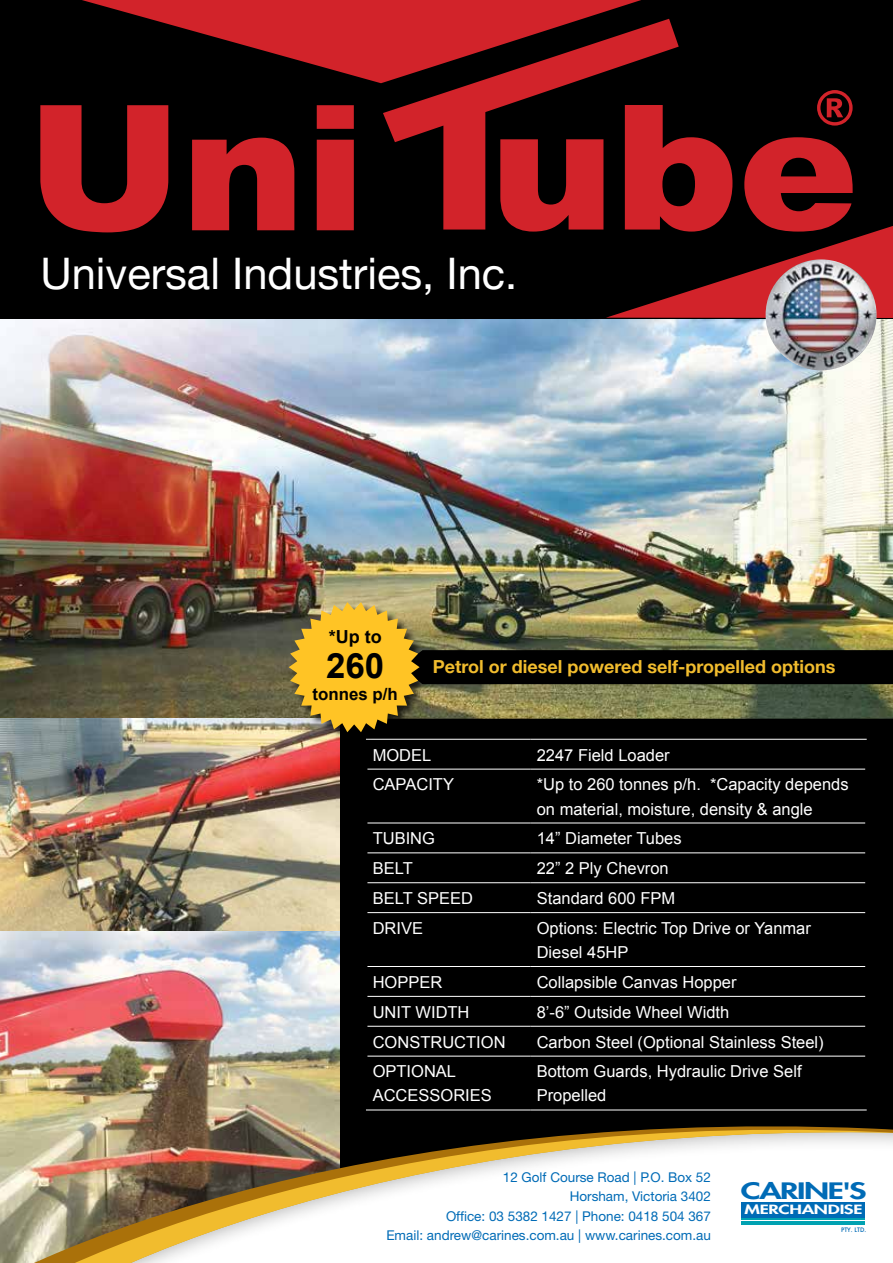
<style>
.page{position:relative;width:893px;height:1263px;background:#fff}
.page>*{position:absolute;margin:0;border:0;box-sizing:border-box;transform-origin:0 0}
.t1{font:43.5px "Helvetica Neue";color:#fff}
.t2{font:700 34.8px "Arial";color:#000}
.t3{font:800 22.05px "Futura";letter-spacing:-.045em;color:#006bb6;scale:1.5 1}
.t4{font:700 18px "Helvetica Neue";color:#f1bc2e}
.t5{font:700 18px "Arial";color:#000}
.t6{font:700 16.8px "Arial";color:#000}
.t7{font:16.5px/24px "Arial";color:#fff}
.t8{font:13.5px "Helvetica Neue";color:#006bb6}
.t9{font:800 12.45px "Futura";letter-spacing:-.01em;color:#fff;scale:1.5 1}
.t10{font:500 6px "Futura";color:#006bb6}
</style>
<div class="page">
<img style="left:0;top:318px;width:893px;height:401px">
<div style="left:339px;top:732px;width:554px;height:372px;background:#000"></div>
<img style="left:0;top:931px;width:339px;height:173px">
<svg style="left:0;top:1104px;width:893px;height:4px;background:#474230"></svg>
<svg style="left:0;top:1108px;width:893px;height:22px;background:#4c4533"></svg>
<div style="left:0;top:1130px;width:893px;height:133px;background:#000;opacity:.29"></div>
<svg style="left:366px;top:742px;width:1px;height:27px"></svg>
<svg style="left:530px;top:740px;width:1px;height:29px"></svg>
<hr style="left:865px;top:740px;width:2px;height:29px;background:#000">
<hr style="left:366px;top:769px;width:1px;height:54px;background:#000">
<hr style="left:530px;top:769px;width:1px;height:54px;background:#000">
<hr style="left:865px;top:769px;width:2px;height:54px;background:#000">
<hr style="left:366px;top:823px;width:1px;height:30px;background:#000">
<hr style="left:865px;top:823px;width:2px;height:30px;background:#000">
<hr style="left:366px;top:853px;width:1px;height:30px;background:#000">
<hr style="left:865px;top:853px;width:2px;height:30px;background:#000">
<hr style="left:366px;top:883px;width:1px;height:30px;background:#000">
<svg style="left:530px;top:824px;width:1px;height:88px"></svg>
<hr style="left:865px;top:883px;width:2px;height:30px;background:#000">
<hr style="left:366px;top:913px;width:1px;height:53px;background:#000">
<hr style="left:530px;top:913px;width:1px;height:53px;background:#000">
<hr style="left:865px;top:913px;width:2px;height:53px;background:#000">
<hr style="left:366px;top:966px;width:1px;height:30px;background:#000">
<hr style="left:865px;top:966px;width:2px;height:30px;background:#000">
<hr style="left:366px;top:996px;width:1px;height:30px;background:#000">
<svg style="left:530px;top:967px;width:1px;height:59px"></svg>
<hr style="left:865px;top:996px;width:2px;height:30px;background:#000">
<hr style="left:366px;top:1026px;width:1px;height:30px;background:#000">
<hr style="left:530px;top:1026px;width:1px;height:30px;background:#000">
<hr style="left:865px;top:1026px;width:2px;height:30px;background:#000">
<hr style="left:366px;top:1056px;width:1px;height:53px;background:#000">
<hr style="left:530px;top:1056px;width:1px;height:53px;background:#000">
<hr style="left:865px;top:1056px;width:2px;height:53px;background:#000">
<hr style="left:366px;top:739px;width:165px;height:1px;background:#fff">
<hr style="left:531px;top:739px;width:336px;height:1px;background:#fff">
<hr style="left:367px;top:769px;width:164px;height:1px;background:#fff">
<hr style="left:531px;top:769px;width:334px;height:1px;background:#fff">
<hr style="left:367px;top:823px;width:164px;height:1px;background:#fff">
<hr style="left:531px;top:823px;width:334px;height:1px;background:#fff">
<hr style="left:367px;top:852px;width:164px;height:1px;background:#fff">
<hr style="left:531px;top:852px;width:334px;height:1px;background:#fff">
<hr style="left:367px;top:882px;width:164px;height:1px;background:#fff">
<hr style="left:531px;top:882px;width:334px;height:1px;background:#fff">
<hr style="left:367px;top:912px;width:164px;height:1px;background:#fff">
<hr style="left:531px;top:912px;width:334px;height:1px;background:#fff">
<hr style="left:367px;top:966px;width:164px;height:1px;background:#fff">
<hr style="left:531px;top:966px;width:334px;height:1px;background:#fff">
<hr style="left:367px;top:996px;width:164px;height:1px;background:#fff">
<hr style="left:531px;top:996px;width:334px;height:1px;background:#fff">
<hr style="left:367px;top:1026px;width:164px;height:1px;background:#fff">
<hr style="left:531px;top:1026px;width:334px;height:1px;background:#fff">
<hr style="left:367px;top:1056px;width:164px;height:1px;background:#fff">
<hr style="left:531px;top:1056px;width:334px;height:1px;background:#fff">
<hr style="left:366px;top:1109px;width:165px;height:1px;background:#fff">
<hr style="left:531px;top:1109px;width:336px;height:1px;background:#fff">
<img style="left:0;top:719px;width:339px;height:212px">
<div style="left:0;top:0;width:893px;height:318px;background:#000"></div>
<svg style="left:82px;top:0;width:559px;height:83px;fill:#d2232a"></svg>
<svg style="left:383px;top:19px;width:296px;height:211px;fill:#d2232a"></svg>
<svg style="left:40px;top:105px;width:128px;height:127px"></svg>
<svg style="left:192px;top:138px;width:102px;height:92px"></svg>
<svg style="left:317px;top:105px;width:37px;height:125px;background:#be1f26"></svg>
<svg style="left:500px;top:90px;width:393px;height:228px"></svg>
<img style="left:766px;top:259px;width:110px;height:111px;border-radius:55px">
<div style="left:288px;top:601px;width:141px;height:141px;background:#000;opacity:.75"></div>
<img style="left:289px;top:602px;width:604px;height:130px">
<div style="left:742px;top:1202px;width:123px;height:15px;background:#006bb6"></div>
<hr style="left:741px;top:1218px;width:124px;height:2px;background:#00a2b2">
<hr style="left:741px;top:1221px;width:124px;height:1px;background:#00a2b2">
<hr style="left:741px;top:1223px;width:124px;height:2px;background:#00a2b2">
<p class="t1" style="left:40px;top:242px;width:478px">Universal Industries, Inc.</p>
<p class="t5" style="left:329px;top:625px;width:54px">*Up to</p>
<p class="t2" style="left:326px;top:643px;width:60px">260</p>
<p class="t6" style="left:313px;top:682px;width:87px">tonnes p/h</p>
<p class="t4" style="left:433px;top:652px;width:404px">Petrol or diesel powered self-propelled options</p>
<p class="t7" style="left:373px;top:743px;width:60px">MODEL</p>
<p class="t7" style="left:537px;top:743px;width:134px">2247 Field Loader</p>
<p class="t7" style="left:373px;top:773px;width:83px">CAPACITY</p>
<p class="t7" style="left:537px;top:773px;width:313px">*Up to 260 tonnes p/h. *Capacity depends on material, moisture, density &amp; angle</p>
<p class="t7" style="left:373px;top:827px;width:64px">TUBING</p>
<p class="t7" style="left:537px;top:827px;width:146px">14” Diameter Tubes</p>
<p class="t7" style="left:373px;top:857px;width:42px">BELT</p>
<p class="t7" style="left:537px;top:857px;width:134px">22” 2 Ply Chevron</p>
<p class="t7" style="left:373px;top:886px;width:102px">BELT SPEED</p>
<p class="t7" style="left:537px;top:886px;width:140px">Standard 600 FPM</p>
<p class="t7" style="left:373px;top:916px;width:52px">DRIVE</p>
<p class="t7" style="left:537px;top:916px;width:276px">Options: Electric Top Drive or Yanmar<br>Diesel 45HP</p>
<p class="t7" style="left:373px;top:970px;width:71px">HOPPER</p>
<p class="t7" style="left:537px;top:970px;width:201px">Collapsible Canvas Hopper</p>
<p class="t7" style="left:373px;top:1000px;width:98px">UNIT WIDTH</p>
<p class="t7" style="left:537px;top:1000px;width:194px">8’-6” Outside Wheel Width</p>
<p class="t7" style="left:373px;top:1030px;width:134px">CONSTRUCTION</p>
<p class="t7" style="left:537px;top:1030px;width:289px">Carbon Steel (Optional Stainless Steel)</p>
<p class="t7" style="left:373px;top:1060px;width:121px">OPTIONAL<br>ACCESSORIES</p>
<p class="t7" style="left:537px;top:1060px;width:266px">Bottom Guards, Hydraulic Drive Self<br>Propelled</p>
<p class="t8" style="left:503px;top:1168px;width:210px">12 Golf Course Road | P.O. Box 52</p>
<p class="t8" style="left:570px;top:1188px;width:143px">Horsham, Victoria 3402</p>
<p class="t8" style="left:446px;top:1207px;width:266px">Office: 03 5382 1427 | Phone: 0418 504 367</p>
<p class="t8" style="left:386px;top:1227px;width:326px">Email: andrew@carines.com.au | www.carines.com.au</p>
<p class="t3" style="left:741px;top:1176px;width:85px">CARINE'S</p>
<p class="t9" style="left:744px;top:1201px;width:80px">MERCHANDISE</p>
<p class="t10" style="left:841px;top:1226px;width:27px">PTY. LTD.</p>
</div>
